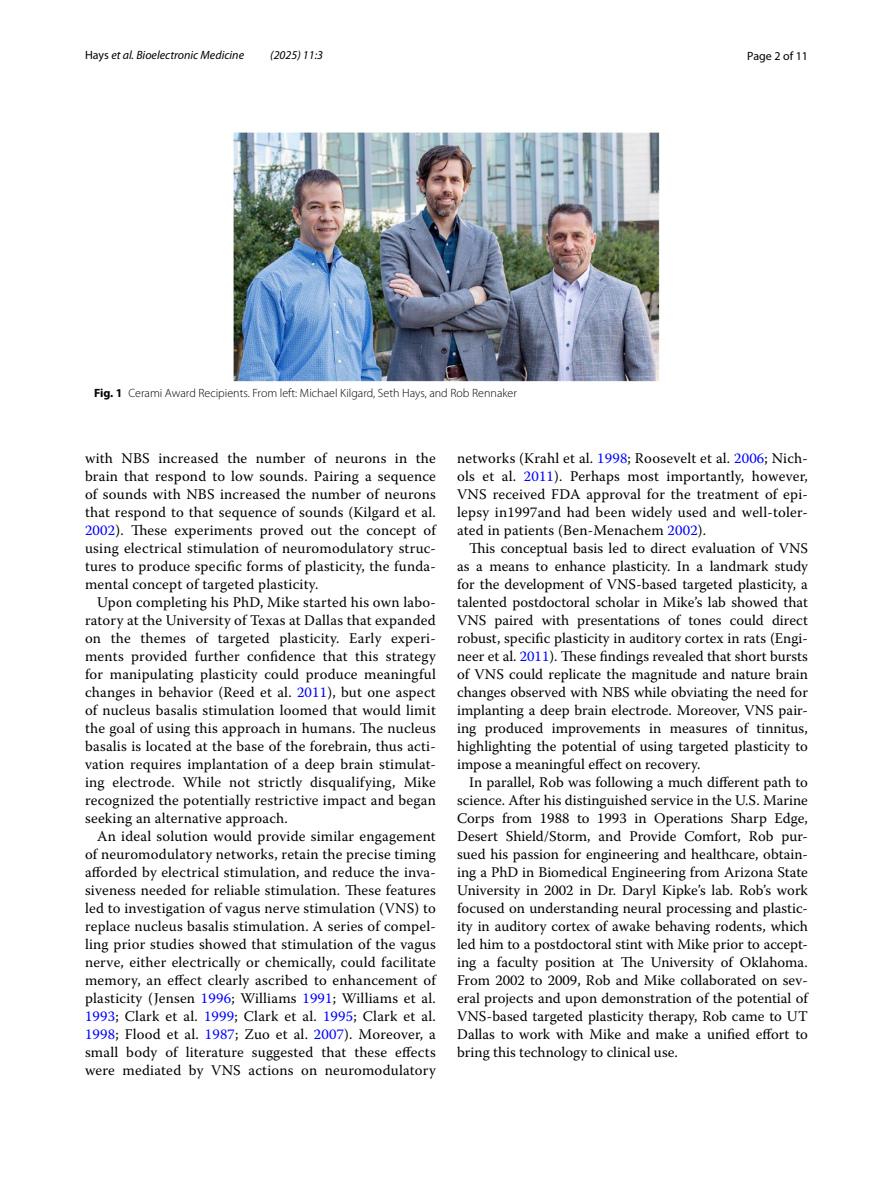
<style>
.page{position:relative;width:893px;height:1187px;background:#fff}
.page>*{position:absolute;margin:0;border:0;box-sizing:border-box;transform-origin:0 0}
.t1{font:14.7px/18px "Warnock Pro";letter-spacing:.015em;color:#000;text-align:justify}
.t2{font:300 12px "Myriad Pro";color:#000}
.t3{font:italic 12px "Myriad Pro";color:#000}
.t4{font:12px "Myriad Pro";color:#000}
.s1{font-style:normal}
.s2{font-weight:700}
.s3{color:#00f}
</style>
<div class="page">
<img style="left:234px;top:133px;width:425px;height:248px">
<p class="t3" style="left:85px;top:48px;width:161px"><span class="s1">Hays</span> et al. Bioelectronic Medicine</p>
<p class="t3" style="left:270px;top:48px;width:54px">(2025) 11:3</p>
<p class="t4" style="left:747px;top:48px;width:62px">Page 2 of 11</p>
<p class="t2" style="left:94px;top:386px;width:424px"><span class="s2">Fig. 1</span> Cerami Award Recipients. From left: Michael Kilgard, Seth Hays, and Rob Rennaker</p>
<p class="t1" style="left:85px;top:448px;width:352px">with NBS increased the number of neurons in the brain that respond to low sounds. Pairing a sequence of sounds with NBS increased the number of neurons that respond to that sequence of sounds (Kilgard et al.<br><span class="s3">2002</span>). These experiments proved out the concept of using electrical stimulation of neuromodulatory struc&shy;tures to produce specific forms of plasticity, the funda&shy;mental concept of targeted plasticity.</p>
<p class="t1" style="left:85px;top:592px;width:352px;text-indent:12px">Upon completing his PhD, Mike started his own labo&shy;ratory at the University of Texas at Dallas that expanded on the themes of targeted plasticity. Early experi&shy;ments provided further confidence that this strategy for manipulating plasticity could produce meaningful changes in behavior (Reed et al. <span class="s3">2011</span>), but one aspect of nucleus basalis stimulation loomed that would limit the goal of using this approach in humans. The nucleus basalis is located at the base of the forebrain, thus acti&shy;vation requires implantation of a deep brain stimulat&shy;ing electrode. While not strictly disqualifying, Mike recognized the potentially restrictive impact and began seeking an alternative approach.</p>
<p class="t1" style="left:85px;top:826px;width:352px;text-indent:12px">An ideal solution would provide similar engagement of neuromodulatory networks, retain the precise timing afforded by electrical stimulation, and reduce the inva&shy;siveness needed for reliable stimulation. These features led to investigation of vagus nerve stimulation (VNS) to replace nucleus basalis stimulation. A series of compel&shy;ling prior studies showed that stimulation of the vagus nerve, either electrically or chemically, could facilitate memory, an effect clearly ascribed to enhancement of plasticity (Jensen <span class="s3">1996</span>; Williams <span class="s3">1991</span>; Williams et al.<br><span class="s3">1993</span>; Clark et al. <span class="s3">1999</span>; Clark et al. <span class="s3">1995</span>; Clark et al.<br><span class="s3">1998</span>; Flood et al. <span class="s3">1987</span>; Zuo et al. <span class="s3">2007</span>). Moreover, a small body of literature suggested that these effects were mediated by VNS actions on neuromodulatory</p>
<p class="t1" style="left:457px;top:448px;width:352px">networks (Krahl et al. <span class="s3">1998</span>; Roosevelt et al. <span class="s3">2006</span>; Nich&shy;ols et al. <span class="s3">2011</span>). Perhaps most importantly, however, VNS received FDA approval for the treatment of epi&shy;lepsy in1997and had been widely used and well-toler&shy;ated in patients (Ben-Menachem <span class="s3">2002</span>).</p>
<p class="t1" style="left:457px;top:538px;width:352px;text-indent:12px">This conceptual basis led to direct evaluation of VNS as a means to enhance plasticity. In a landmark study for the development of VNS-based targeted plasticity, a talented postdoctoral scholar in Mike’s lab showed that VNS paired with presentations of tones could direct robust, specific plasticity in auditory cortex in rats (Engi&shy;neer et al. <span class="s3">2011</span>). These findings revealed that short bursts of VNS could replicate the magnitude and nature brain changes observed with NBS while obviating the need for implanting a deep brain electrode. Moreover, VNS pair&shy;ing produced improvements in measures of tinnitus, highlighting the potential of using targeted plasticity to impose a meaningful effect on recovery.</p>
<p class="t1" style="left:457px;top:772px;width:352px;text-indent:12px">In parallel, Rob was following a much different path to science. After his distinguished service in the U.S. Marine Corps from 1988 to 1993 in Operations Sharp Edge, Desert Shield/Storm, and Provide Comfort, Rob pur&shy;sued his passion for engineering and healthcare, obtain&shy;ing a PhD in Biomedical Engineering from Arizona State University in 2002 in Dr. Daryl Kipke’s lab. Rob’s work focused on understanding neural processing and plastic&shy;ity in auditory cortex of awake behaving rodents, which led him to a postdoctoral stint with Mike prior to accept&shy;ing a faculty position at The University of Oklahoma.<br>From 2002 to 2009, Rob and Mike collaborated on sev&shy;eral projects and upon demonstration of the potential of VNS-based targeted plasticity therapy, Rob came to UT Dallas to work with Mike and make a unified effort to bring this technology to clinical use.</p>
</div>
